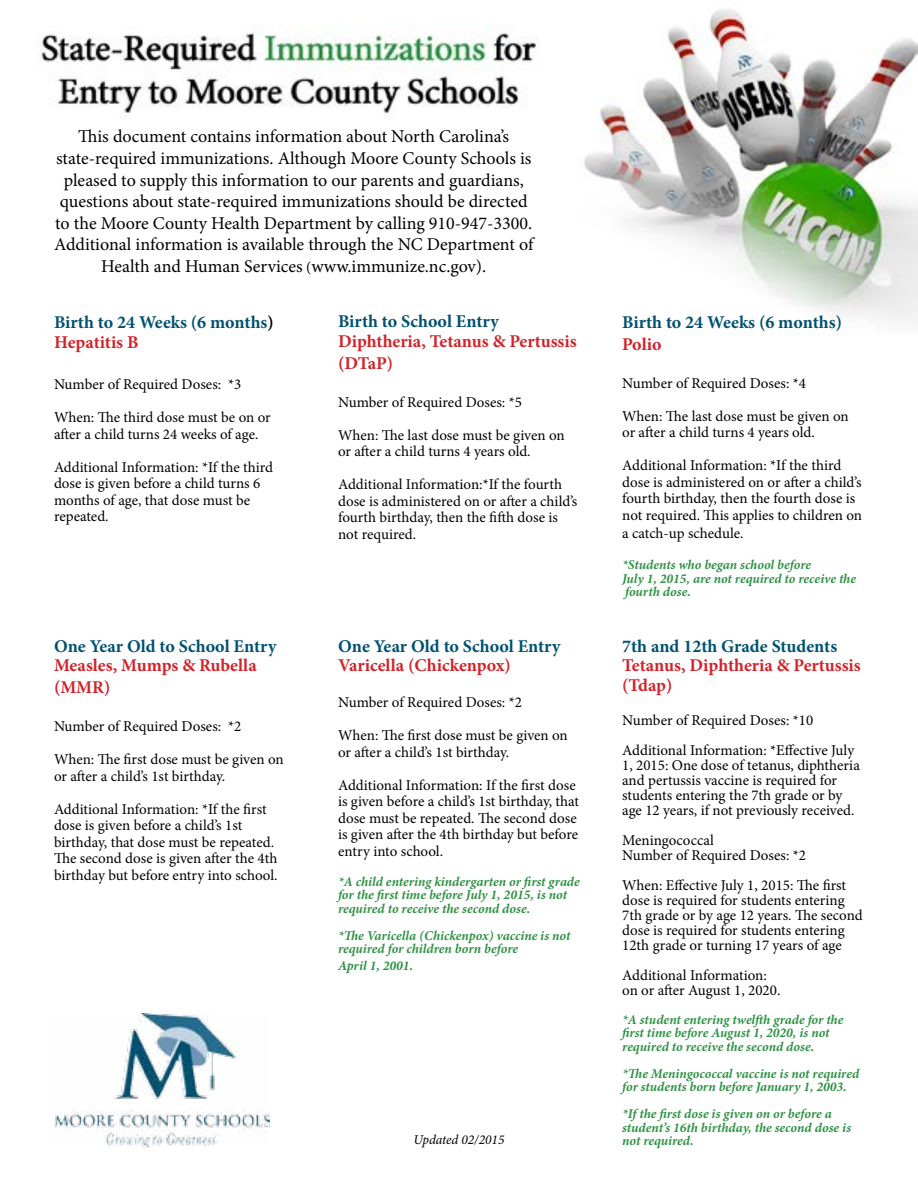
<style>
.page{position:relative;width:918px;height:1188px;background:#fff}
.page>*{position:absolute;margin:0;border:0;box-sizing:border-box;transform-origin:0 0}
.t1{font:18px/21.6px "Minion Pro";color:#000;text-align:center}
.t2{font:700 18px/19.5px "Minion Pro";color:#015171}
.t3{font:700 18px/21.6px "Minion Pro";color:#d2232a}
.t4{font:15px/16.5px "Minion Pro";color:#000}
.t5{font:italic 700 13.5px/13.5px "Minion Pro";letter-spacing:-.005em;color:#309345}
.t6{font:italic 13.5px "Minion Pro";letter-spacing:-.005em;color:#000}
.s1{font-size:15px}
.s2{color:#000}
.s3{color:#d2232a}
</style>
<div class="page">
<img style="left:39px;top:9px;width:879px;height:1119px">
<img style="left:54px;top:1013px;width:215px;height:135px">
<p class="t1" style="left:54px;top:126px;width:481px">This document contains information about North Carolina’s state-required immunizations. Although Moore County Schools is pleased to supply this information to our parents and guardians, questions about state-required immunizations should be directed to the Moore County Health Department by calling 910-947-3300.<br>Additional information is available through the NC Department of Health and Human Services <span class="s1">(</span>www.immunize.nc.gov).</p>
<p class="t2" style="left:54px;top:313px;width:221px">Birth to 24 Weeks (6 months<span class="s2">)<br></span><span class="s3">Hepatitis B</span></p>
<p class="t4" style="left:54px;top:376px;width:189px">Number of Required Doses: *3</p>
<p class="t4" style="left:54px;top:409px;width:218px">When: The third dose must be on or after a child turns 24 weeks of age.</p>
<p class="t4" style="left:54px;top:459px;width:221px">Additional Information: *If the third dose is given before a child turns 6 months of age, that dose must be repeated.</p>
<p class="t2" style="left:54px;top:636px;width:224px">One Year Old to School Entry</p>
<p class="t3" style="left:54px;top:655px;width:204px">Measles, Mumps &amp; Rubella (MMR)</p>
<p class="t4" style="left:54px;top:718px;width:189px">Number of Required Doses: *2</p>
<p class="t4" style="left:54px;top:751px;width:231px">When: The first dose must be given on or after a child’s 1st birthday.</p>
<p class="t4" style="left:54px;top:801px;width:225px">Additional Information: *If the first dose is given before a child’s 1st birthday, that dose must be repeated.<br>The second dose is given after the 4th birthday but before entry into school.</p>
<p class="t2" style="left:338px;top:312px;width:162px">Birth to School Entry</p>
<p class="t3" style="left:338px;top:330px;width:240px">Diphtheria, Tetanus &amp; Pertussis (DTaP)</p>
<p class="t4" style="left:338px;top:394px;width:185px">Number of Required Doses: *5</p>
<p class="t4" style="left:338px;top:427px;width:228px">When: The last dose must be given on or after a child turns 4 years old.</p>
<p class="t4" style="left:338px;top:476px;width:241px">Additional Information:*If the fourth dose is administered on or after a child’s fourth birthday, then the fifth dose is not required.</p>
<p class="t2" style="left:338px;top:636px;width:224px">One Year Old to School Entry</p>
<p class="t3" style="left:338px;top:655px;width:174px">Varicella (Chickenpox)</p>
<p class="t4" style="left:338px;top:694px;width:185px">Number of Required Doses: *2</p>
<p class="t4" style="left:338px;top:727px;width:231px">When: The first dose must be given on or after a child’s 1st birthday.</p>
<p class="t4" style="left:338px;top:777px;width:243px">Additional Information: If the first dose is given before a child’s 1st birthday, that dose must be repeated. The second dose is given after the 4th birthday but before entry into school.</p>
<p class="t5" style="left:338px;top:875px;width:243px">*A child entering kindergarten or first grade for the first time before July 1, 2015, is not required to receive the second dose.</p>
<p class="t5" style="left:338px;top:929px;width:234px">*The Varicella (Chickenpox) vaccine is not required for children born before</p>
<p class="t5" style="left:338px;top:959px;width:77px">April 1, 2001.</p>
<p class="t6" style="left:414px;top:1130px;width:92px">Updated 02/2015</p>
<p class="t2" style="left:622px;top:313px;width:221px">Birth to 24 Weeks (6 months)</p>
<p class="t3" style="left:622px;top:333px;width:41px">Polio</p>
<p class="t4" style="left:622px;top:375px;width:185px">Number of Required Doses: *4</p>
<p class="t4" style="left:622px;top:408px;width:228px">When: The last dose must be given on or after a child turns 4 years old.</p>
<p class="t4" style="left:622px;top:457px;width:241px">Additional Information: *If the third dose is administered on or after a child’s fourth birthday, then the fourth dose is not required. This applies to children on</p>
<p class="t4" style="left:622px;top:525px;width:123px">a catch-up schedule.</p>
<p class="t5" style="left:622px;top:558px;width:235px">*Students who began school before<br>July 1, 2015, are not required to receive the fourth dose.</p>
<p class="t2" style="left:622px;top:636px;width:217px">7th and 12th Grade Students</p>
<p class="t3" style="left:622px;top:656px;width:240px;line-height:19.5px">Tetanus, Diphtheria &amp; Pertussis (Tdap)</p>
<p class="t4" style="left:622px;top:706px;width:234px;line-height:30px">Number of Required Doses: *10<br>Additional Information: *Effective July</p>
<p class="t4" style="left:622px;top:758px;width:239px;line-height:15px">1, 2015: One dose of tetanus, diphtheria and pertussis vaccine is required for students entering the 7th grade or by age 12 years, if not previously received.</p>
<p class="t4" style="left:622px;top:833px;width:185px;line-height:15px">Meningococcal<br>Number of Required Doses: *2</p>
<p class="t4" style="left:622px;top:878px;width:242px;line-height:15px">When: Effective July 1, 2015: The first dose is required for students entering 7th grade or by age 12 years. The second dose is required for students entering 12th grade or turning 17 years of age</p>
<p class="t4" style="left:622px;top:968px;width:160px;line-height:15px">Additional Information: on or after August 1, 2020.</p>
<p class="t5" style="left:622px;top:1013px;width:223px">*A student entering twelfth grade for the first time before August 1, 2020, is not required to receive the second dose.</p>
<p class="t5" style="left:622px;top:1067px;width:239px">*The Meningococcal vaccine is not required for students born before January 1, 2003.</p>
<p class="t5" style="left:622px;top:1107px;width:230px">*If the first dose is given on or before a student’s 16th birthday, the second dose is not required.</p>
</div>
